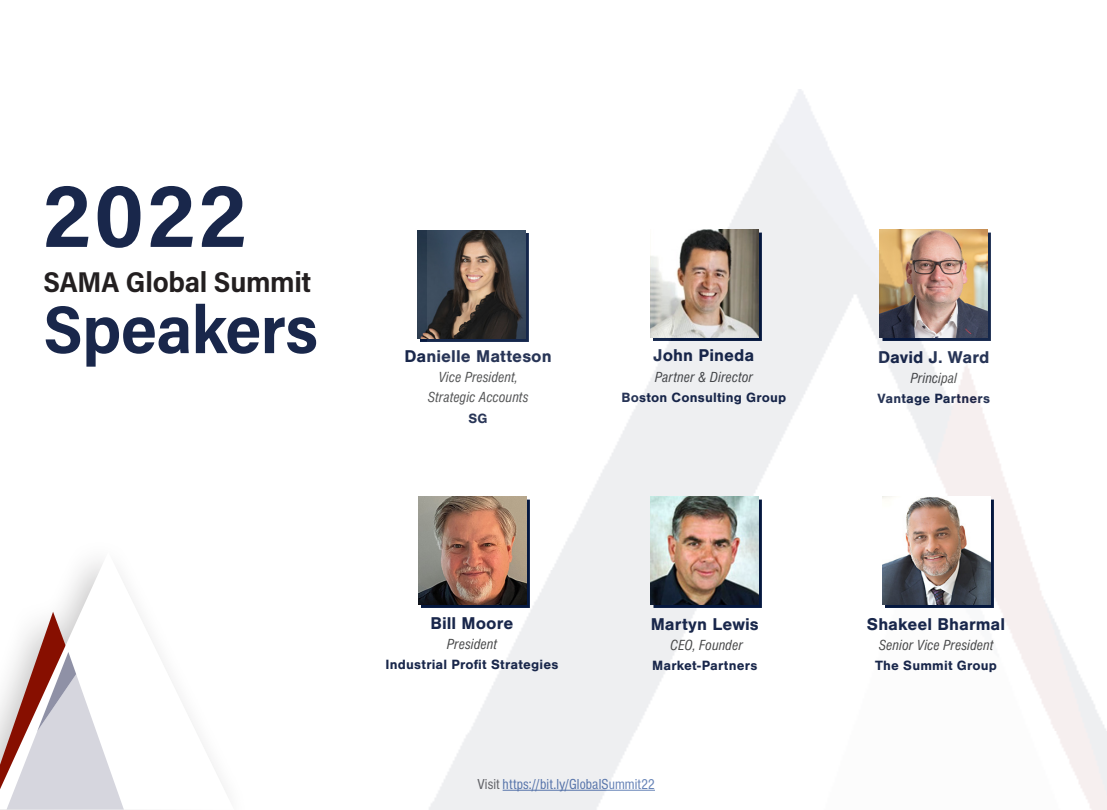
<style>
.page{position:relative;width:1107px;height:810px;background:#fff}
.page>*{position:absolute;margin:0;border:0;box-sizing:border-box;transform-origin:0 0}
.t1{font:700 90.6px "Acumin Pro Semi Cond";color:#19274b}
.t2{font:700 67.95px "Acumin Pro Semi Cond";letter-spacing:-.01em;color:#19274b}
.t3{font:700 28.8px "Acumin Pro Semi Cond";letter-spacing:-.01em;color:#231f20}
.t4{font:700 17.7px "Font Site Sans";color:#19274b}
.body{font:italic condensed 15.15px "Font Site Sans";letter-spacing:.005em;color:#464748}
.t5{font:condensed 15px "Font Site Sans";letter-spacing:.005em;color:#5b7ab2}
.body-2{font:700 13.95px "Font Site Sans";letter-spacing:.015em;color:#19274b}
.s1{color:#67676a}
</style>
<div class="page">
<svg style="left:53px;top:561px;width:169px;height:222px"></svg>
<svg style="left:0;top:612px;width:124px;height:198px"></svg>
<img style="left:417px;top:230px;width:11px;height:108px">
<img style="left:428px;top:90px;width:679px;height:720px">
<div style="left:654px;top:500px;width:108px;height:108px;background:#05183f"></div>
<img style="left:651px;top:497px;width:108px;height:108px">
<div style="left:885px;top:500px;width:108px;height:108px;background:linear-gradient(to right,#05183f,#05183f)"></div>
<img style="left:882px;top:497px;width:108px;height:108px">
<div style="left:421px;top:500px;width:108px;height:108px;background:linear-gradient(to right,#05183f,#05183f)"></div>
<img style="left:418px;top:497px;width:108px;height:108px">
<p class="t1" style="left:43px;top:152px;width:204px">2022</p>
<p class="t3" style="left:43px;top:262px;width:269px">SAMA Global Summit</p>
<p class="t2" style="left:43px;top:282px;width:276px">Speakers</p>
<p class="t4" style="left:404px;top:346px;width:149px">Danielle Matteson</p>
<p class="body" style="left:438px;top:369px;width:81px">Vice President,</p>
<p class="body" style="left:428px;top:389px;width:102px">Strategic Accounts</p>
<p class="body-2" style="left:469px;top:410px;width:20px">SG</p>
<p class="t4" style="left:654px;top:346px;width:102px">John Pineda</p>
<p class="body" style="left:655px;top:368px;width:100px">Partner &amp; Director</p>
<p class="body-2" style="left:622px;top:389px;width:166px">Boston Consulting Group</p>
<p class="t4" style="left:430px;top:613px;width:85px">Bill Moore</p>
<p class="body" style="left:447px;top:636px;width:52px">President</p>
<p class="body-2" style="left:386px;top:657px;width:174px">Industrial Profit Strategies</p>
<p class="t4" style="left:651px;top:614px;width:110px">Martyn Lewis</p>
<p class="body" style="left:670px;top:637px;width:74px">CEO, Founder</p>
<p class="body-2" style="left:652px;top:658px;width:107px">Market-Partners</p>
<p class="t5" style="left:477px;top:776px;width:179px"><span class="s1">Visit</span> https://bit.ly/GlobalSummit22</p>
<p class="t4" style="left:878px;top:347px;width:113px">David J. Ward</p>
<p class="body" style="left:911px;top:370px;width:48px">Principal</p>
<p class="body-2" style="left:878px;top:391px;width:114px">Vantage Partners</p>
<p class="t4" style="left:867px;top:614px;width:140px">Shakeel Bharmal</p>
<p class="body" style="left:879px;top:637px;width:116px">Senior Vice President</p>
<p class="body-2" style="left:875px;top:658px;width:123px">The Summit Group</p>
</div>
